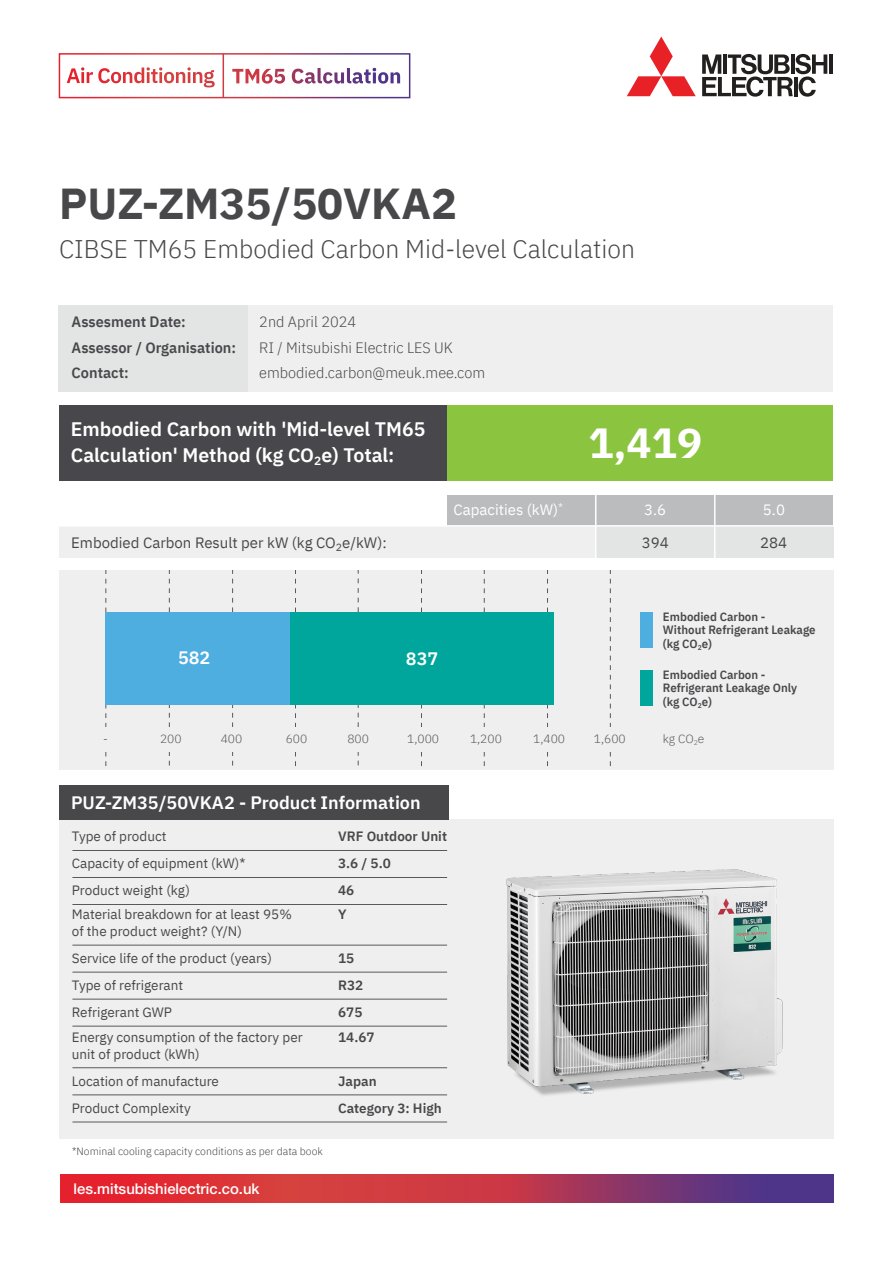
<style>
.page{position:relative;width:893px;height:1263px;background:#fff}
.page>*{position:absolute;margin:0;border:0;box-sizing:border-box;transform-origin:0 0}
.t1{font:700 43.2px "IBM Plex Sans";color:#48484b}
.t2{font:700 42px "IBM Plex Sans";color:#fff}
.t3{font:300 25.5px "IBM Plex Sans";color:#48484b}
.t4{font:600 19.5px/25.5px "IBM Plex Sans";color:#fff}
.t5{font:600 18px "IBM Plex Sans";color:#fff}
.t6{font:300 15px/25.5px "IBM Plex Sans";color:#48484b}
.t7{font:600 15px/25.5px "IBM Plex Sans";color:#48484b}
.t8{font:15px "IBM Plex Sans";color:#48484b}
.t9{font:15px "IBM Plex Sans";color:#fff}
.t10{font:500 14.85px "Helvetica Neue LT Pro";color:#fff}
.t11{font:13.5px/27px "IBM Plex Sans";color:#48484b}
.t12{font:600 13.5px/27px "IBM Plex Sans";color:#48484b}
.t13{font:600 12px/13.5px "IBM Plex Sans";color:#48484b;scale:.96 1}
.t14{font:300 12px "IBM Plex Sans";color:#59595c}
.t15{font:300 10.5px "IBM Plex Sans";color:#48484b}
</style>
<div class="page">
<svg style="left:627px;top:37px;width:69px;height:59px"></svg>
<hr style="left:829px;top:55px;width:4px;height:19px;background:#221f1f">
<svg style="left:702px;top:54px;width:125px;height:43px"></svg>
<svg style="left:60px;top:1174px;width:773px;height:29px;background:#b13550"></svg>
<div style="left:59px;top:53px;width:351px;height:45px;border:2px solid #fff"></div>
<hr style="left:223px;top:54px;width:1px;height:44px;background:#cf3b42">
<svg style="left:67px;top:67px;width:309px;height:17px"></svg>
<div style="left:59px;top:526px;width:774px;height:31px;background:#efefef"></div>
<div style="left:596px;top:526px;width:237px;height:31px;background:#e3e4e4"></div>
<div style="left:448px;top:495px;width:385px;height:31px;background:#babcbe"></div>
<hr style="left:595px;top:491px;width:1px;height:69px;background:#fff">
<hr style="left:714px;top:491px;width:1px;height:69px;background:#fff">
<hr style="left:55px;top:525px;width:785px;height:2px;background:#fff">
<div style="left:59px;top:405px;width:389px;height:76px;background:#48474b"></div>
<div style="left:448px;top:405px;width:385px;height:76px;background:#8bc43f"></div>
<div style="left:60px;top:305px;width:773px;height:86px;background:#efefef"></div>
<div style="left:59px;top:305px;width:189px;height:86px;background:#e3e4e4"></div>
<div style="left:59px;top:820px;width:774px;height:319px;background:#efefef"></div>
<div style="left:59px;top:786px;width:389px;height:34px;background:#48484b"></div>
<hr style="left:72px;top:850px;width:375px;height:1px;background:#59595c">
<hr style="left:72px;top:877px;width:375px;height:1px;background:#59595c">
<hr style="left:72px;top:904px;width:375px;height:1px;background:#59595c">
<hr style="left:72px;top:945px;width:375px;height:1px;background:#59595c">
<hr style="left:72px;top:972px;width:375px;height:1px;background:#59595c">
<hr style="left:72px;top:999px;width:375px;height:1px;background:#59595c">
<hr style="left:72px;top:1026px;width:375px;height:1px;background:#59595c">
<hr style="left:72px;top:1067px;width:375px;height:1px;background:#59595c">
<hr style="left:72px;top:1094px;width:375px;height:1px;background:#59595c">
<hr style="left:72px;top:1122px;width:375px;height:1px;background:#59595c">
<div style="left:59px;top:570px;width:774px;height:200px;background:#efefef"></div>
<svg style="left:169px;top:570px;width:1px;height:196px"></svg>
<svg style="left:106px;top:570px;width:1px;height:196px"></svg>
<svg style="left:295px;top:570px;width:1px;height:196px"></svg>
<svg style="left:610px;top:570px;width:1px;height:196px"></svg>
<svg style="left:232px;top:570px;width:1px;height:196px"></svg>
<svg style="left:484px;top:570px;width:1px;height:196px"></svg>
<svg style="left:358px;top:570px;width:1px;height:196px"></svg>
<div style="left:641px;top:612px;width:12px;height:36px;background:#4eaee0"></div>
<div style="left:641px;top:670px;width:12px;height:35px;background:#00a59b"></div>
<svg style="left:547px;top:570px;width:1px;height:196px"></svg>
<svg style="left:421px;top:570px;width:1px;height:196px"></svg>
<div style="left:92px;top:727px;width:541px;height:25px;background:#efefef"></div>
<div style="left:288px;top:612px;width:265px;height:93px;background:#00a59b"></div>
<div style="left:105px;top:612px;width:185px;height:93px;background:#4eaee0"></div>
<img style="left:506px;top:869px;width:277px;height:227px">
<h1 class="t1" style="left:59px;top:170px;width:399px">PUZ-ZM35/50VKA2</h1>
<h3 class="t3" style="left:59px;top:230px;width:577px">CIBSE TM65 Embodied Carbon Mid-level Calculation</h3>
<p class="t7" style="left:72px;top:308px;width:166px">Assesment Date:<br>Assessor / Organisation:<br>Contact:</p>
<p class="t6" style="left:259px;top:308px;width:227px">2nd April 2024<br>RI / Mitsubishi Electric LES UK embodied.carbon@meuk.mee.com</p>
<h3 class="t4" style="left:71px;top:415px;width:356px">Embodied Carbon with 'Mid-level TM65<br>Calculation' Method (kg CO<sub>2</sub>e) Total:</h3>
<h2 class="t2" style="left:588px;top:410px;width:115px">1,419</h2>
<p class="t9" style="left:453px;top:498px;width:111px">Capacities (kW)<sup>*</sup></p>
<p class="t9" style="left:644px;top:498px;width:24px">3.6</p>
<p class="t9" style="left:763px;top:498px;width:24px">5.0</p>
<p class="t8" style="left:71px;top:531px;width:317px">Embodied Carbon Result per kW (kg CO<sub>2</sub>e/kW):</p>
<p class="t8" style="left:642px;top:531px;width:28px">394</p>
<p class="t8" style="left:760px;top:531px;width:28px">284</p>
<h3 class="t5" style="left:178px;top:643px;width:34px">582</h3>
<h3 class="t5" style="left:406px;top:644px;width:34px">837</h3>
<p class="t14" style="left:103px;top:729px;width:6px">-</p>
<p class="t14" style="left:160px;top:729px;width:23px">200</p>
<p class="t14" style="left:221px;top:729px;width:23px">400</p>
<p class="t14" style="left:286px;top:729px;width:23px">600</p>
<p class="t14" style="left:347px;top:729px;width:23px">800</p>
<p class="t14" style="left:407px;top:729px;width:33px">1,000</p>
<p class="t14" style="left:470px;top:729px;width:33px">1,200</p>
<p class="t14" style="left:533px;top:729px;width:33px">1,400</p>
<p class="t14" style="left:594px;top:729px;width:33px">1,600</p>
<h3 class="t5" style="left:71px;top:788px;width:351px">PUZ-ZM35/50VKA2 - Product Information</h3>
<p class="t12" style="left:338px;top:822px;width:110px">VRF Outdoor Unit<br>3.6 / 5.0<br>46</p>
<p class="t12" style="left:338px;top:900px;width:10px">Y</p>
<p class="t12" style="left:338px;top:943px;width:27px">15<br>R32<br>675</p>
<p class="t12" style="left:338px;top:1023px;width:38px">14.67</p>
<p class="t12" style="left:338px;top:1066px;width:105px">Japan<br>Category 3: High</p>
<p class="t15" style="left:72px;top:1144px;width:252px">*Nominal cooling capacity conditions as per data book</p>
<p class="t11" style="left:72px;top:822px;width:175px">Type of product<br>Capacity of equipment (kW)*<br>Product weight (kg)</p>
<p class="t11" style="left:72px;top:905px;width:222px;line-height:16.5px">Material breakdown for at least 95% of the product weight? (Y/N)</p>
<p class="t11" style="left:72px;top:943px;width:202px">Service life of the product (years)<br>Type of refrigerant<br>Refrigerant GWP</p>
<p class="t11" style="left:72px;top:1028px;width:232px;line-height:16.5px">Energy consumption of the factory per unit of product (kWh)</p>
<p class="t11" style="left:72px;top:1066px;width:149px">Location of manufacture<br>Product Complexity</p>
<p class="t10" style="left:74px;top:1180px;width:187px">les.mitsubishielectric.co.uk</p>
<p class="t13" style="left:663px;top:609px;width:161px">Embodied Carbon -<br>Without Refrigerant Leakage (kg CO<sub>2</sub>e)</p>
<p class="t13" style="left:663px;top:666px;width:141px">Embodied Carbon -<br>Refrigerant Leakage Only (kg CO<sub>2</sub>e)</p>
<p class="t14" style="left:663px;top:729px;width:43px">kg CO<sub>2</sub>e</p>
</div>
